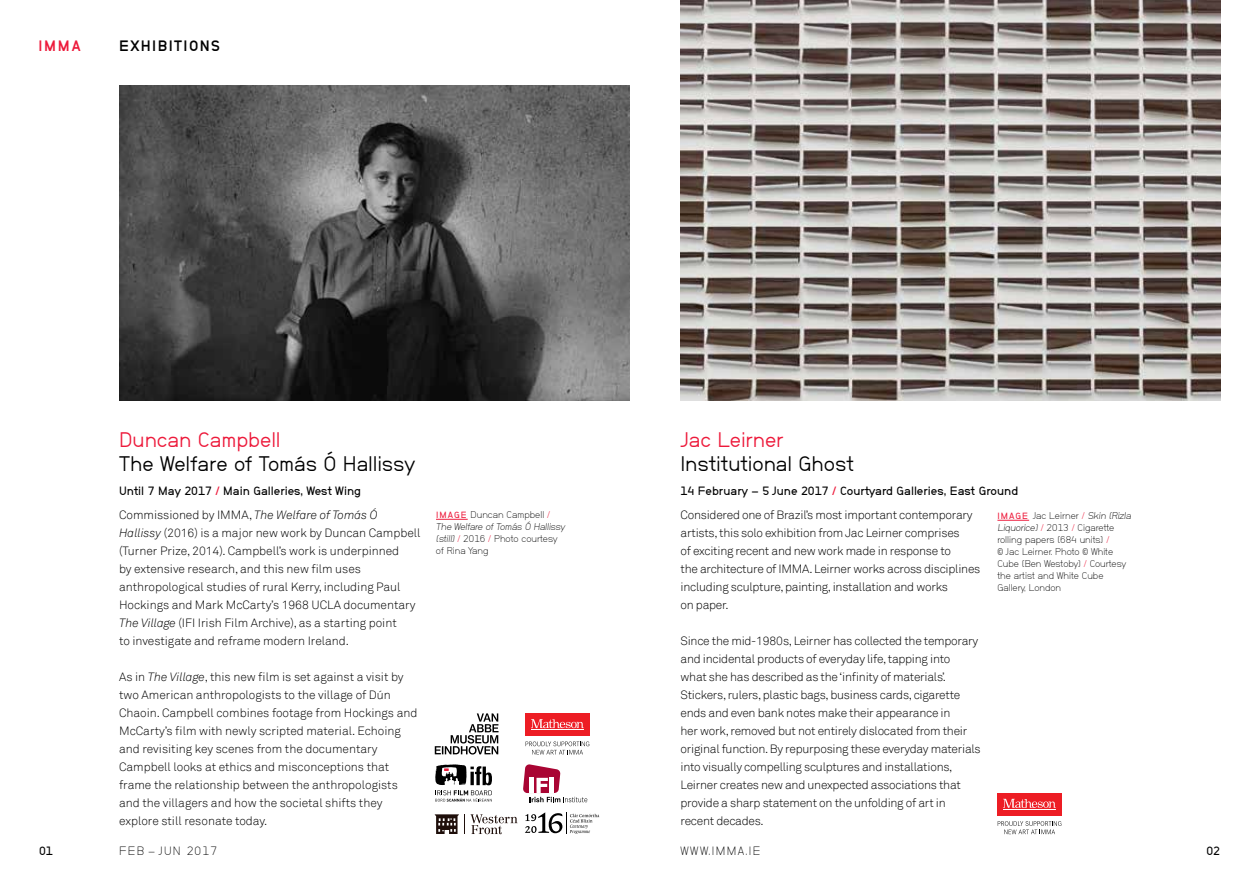
<style>
.page{position:relative;width:1259px;height:893px;background:#fff}
.page>*{position:absolute;margin:0;border:0;box-sizing:border-box;transform-origin:0 0}
.t1{font:21px "Neubau Grotesk Nor";letter-spacing:-.005em;color:#000}
.t2{font:21px "Neubau Grotesk Nor";letter-spacing:-.005em;color:#ed1a3b}
.t3{font:15px "Neubau Grotesk Fet";letter-spacing:.095em;color:#000}
.t4{font:15px "Neubau Grotesk Fet";color:#ed1a3b}
.t5{font:300 12px/18px "Akkurat";letter-spacing:-.02em;color:#000}
.t6{font:300 12px/18px "Akkurat";color:#000}
.t7{font:12px "Neubau Grotesk Hal";color:#000}
.t8{font:12px "Neubau Grotesk Mag";letter-spacing:.115em;color:#000}
.t9{font:12px "Neubau Grotesk Mag";letter-spacing:.095em;color:#000}
.t10{font:9.75px/12px "Neubau Grotesk Mag";color:#000}
.t11{font:9px "Neubau Grotesk Hal";color:#ed1a3b}
.s1{color:#ed1a3b}
.s2{font-style:italic}
.s3{font-family:"Neubau Grotesk Hal";font-size:9px;color:#ed1a3b}
</style>
<div class="page">
<hr style="left:436px;top:519px;width:32px;height:1px;background:#ed1a3b">
<div style="left:525px;top:713px;width:64px;height:23px;background:#ed1d24"></div>
<hr style="left:531px;top:729px;width:53px;height:1px;background:#fff">
<svg style="left:531px;top:719px;width:53px;height:9px"></svg>
<svg style="left:525px;top:741px;width:64px;height:13px"></svg>
<svg style="left:523px;top:764px;width:64px;height:38px"></svg>
<svg style="left:435px;top:764px;width:57px;height:38px"></svg>
<svg style="left:525px;top:812px;width:74px;height:22px"></svg>
<svg style="left:435px;top:814px;width:24px;height:20px"></svg>
<svg style="left:470px;top:814px;width:47px;height:20px"></svg>
<svg style="left:435px;top:713px;width:63px;height:41px"></svg>
<img style="left:681px;top:0;width:539px;height:400px">
<img style="left:119px;top:86px;width:511px;height:314px">
<hr style="left:997px;top:520px;width:32px;height:1px;background:#ed1a3b">
<div style="left:997px;top:793px;width:64px;height:23px;background:#ed1d24"></div>
<hr style="left:1003px;top:809px;width:52px;height:1px;background:#fff">
<svg style="left:1003px;top:799px;width:52px;height:9px"></svg>
<svg style="left:997px;top:821px;width:64px;height:13px"></svg>
<p class="t4" style="left:38px;top:37px;width:44px">iMMA</p>
<p class="t3" style="left:119px;top:37px;width:102px">EXHIBITIONS</p>
<h1 class="t2" style="left:119px;top:427px;width:163px">Duncan Campbell</h1>
<h1 class="t1" style="left:119px;top:451px;width:297px">The Welfare of Tomás Ó Hallissy</h1>
<p class="t7" style="left:119px;top:483px;width:243px">Until 7 May 2017 <span class="s1">/</span> Main Galleries, West Wing</p>
<p class="t6" style="left:119px;top:506px;width:303px">Commissioned by IMMA, <span class="s2">The Welfare of Tomás Ó Hallissy</span> (2016) is a major new work by Duncan Campbell (Turner Prize, 2014). Campbell’s work is underpinned<br>by extensive research, and this new film uses anthropological studies of rural Kerry, including Paul Hockings and Mark McCarty’s 1968 UCLA documentary <span class="s2">The Village</span> (IFI Irish Film Archive), as a starting point<br>to investigate and reframe modern Ireland.</p>
<p class="t6" style="left:119px;top:668px;width:300px">As in <span class="s2">The Village</span>, this new film is set against a visit by two American anthropologists to the village of Dún Chaoin. Campbell combines footage from Hockings and McCarty’s film with newly scripted material. Echoing and revisiting key scenes from the documentary Campbell looks at ethics and misconceptions that frame the relationship between the anthropologists and the villagers and how the societal shifts they explore still resonate today.</p>
<p class="t10" style="left:436px;top:509px;width:130px"><span class="s3">Image</span> Duncan Campbell <span class="s1">/<br></span>The Welfare of Tomás Ó Hallissy (still) <span class="s1">/</span> 2016 <span class="s1">/</span> Photo courtesy of Rina Yang</p>
<h1 class="t2" style="left:680px;top:427px;width:105px">Jac Leirner</h1>
<h1 class="t1" style="left:680px;top:451px;width:175px">Institutional Ghost</h1>
<p class="t7" style="left:680px;top:483px;width:339px">14 February — 5 June 2017 <span class="s1">/</span> Courtyard Galleries, East Ground</p>
<p class="t5" style="left:680px;top:506px;width:301px">Considered one of Brazil’s most important contemporary artists, this solo exhibition from Jac Leirner comprises<br>of exciting recent and new work made in response to<br>the architecture of IMMA. Leirner works across disciplines including sculpture, painting, installation and works<br>on paper.</p>
<p class="t5" style="left:680px;top:632px;width:302px">Since the mid-1980s, Leirner has collected the temporary and incidental products of everyday life, tapping into<br>what she has described as the ‘infinity of materials’.<br>Stickers, rulers, plastic bags, business cards, cigarette ends and even bank notes make their appearance in<br>her work, removed but not entirely dislocated from their original function. By repurposing these everyday materials into visually compelling sculptures and installations, Leirner creates new and unexpected associations that provide a sharp statement on the unfolding of art in recent decades.</p>
<p class="t10" style="left:997px;top:510px;width:137px;text-indent:35px">Jac Leirner <span class="s1">/</span> Skin (Rizla<br>Liquorice) <span class="s1">/</span> 2013 <span class="s1">/</span> Cigarette rolling papers (684 units) <span class="s1">/<br></span>© Jac Leirner. Photo © White<br>Cube (Ben Westoby) <span class="s1">/</span> Courtesy the artist and White Cube<br>Gallery, London</p>
<p class="t11" style="left:997px;top:510px;width:11px">IMAGE</p>
<p class="t7" style="left:39px;top:843px;width:15px">01</p>
<p class="t9" style="left:119px;top:844px;width:100px">FEB — JUn 2017</p>
<p class="t7" style="left:1206px;top:843px;width:15px">02</p>
<p class="t8" style="left:680px;top:844px;width:81px">www.imma.ie</p>
</div>
